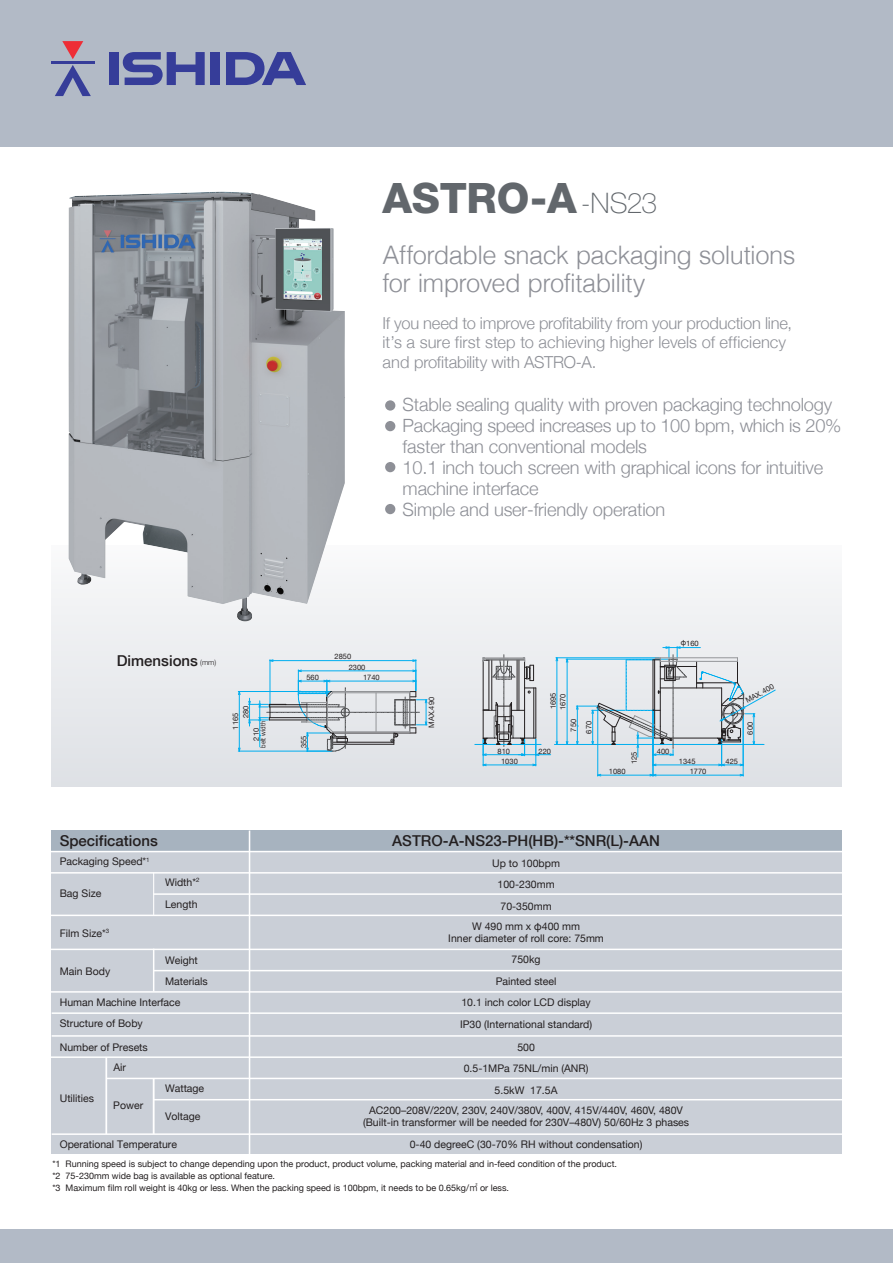
<style>
.page{position:relative;width:893px;height:1263px;background:#fff}
.page>*{position:absolute;margin:0;border:0;box-sizing:border-box;transform-origin:0 0}
.t1{font:800 42px "Helvetica Neue LT Std";letter-spacing:-.005em;color:#62676c}
.t2{font:300 25.5px/28.5px "Helvetica";letter-spacing:-.025em;color:#8e9097}
.t3{font:300 18.3px/21px "Helvetica Neue";letter-spacing:-.01em;color:#8e9097}
.t4{font:300 16.5px/19.5px "Helvetica Neue";letter-spacing:-.01em;color:#8e9097}
.t5{font:500 15px "Helvetica Neue";color:#231f20}
.t6{font:10.5px/21.8px "Helvetica Neue";color:#231f20}
.t7{font:9px/12px "Helvetica Neue";color:#231f20}
.t8{font:7.5px/9.6px "Helvetica Neue";color:#231f20}
.t9{font:6.15px "Helvetica Neue";color:#231f20}
.t10{font:6px "UD Shin Go Pro";color:#231f20;scale:.87 1}
.s1{font-weight:100;font-size:28.35px}
.s2{font-family:"Helvetica Neue LT Std";font-weight:300;font-size:7.5px}
.s3{font-family:"Koz Go Pr 6 N"}
</style>
<div class="page">
<div style="left:51px;top:366px;width:791px;height:421px;background:linear-gradient(to bottom,#fff,#e0e3e7)"></div>
<div style="left:0;top:0;width:893px;height:147px;background:#b2bac6"></div>
<svg style="left:55px;top:65px;width:36px;height:31px"></svg>
<svg style="left:62px;top:41px;width:21px;height:18px"></svg>
<hr style="left:51px;top:61px;width:44px;height:2px;background:#363d99">
<div style="left:211px;top:52px;width:9px;height:33px;background:#363d99"></div>
<svg style="left:123px;top:52px;width:82px;height:33px"></svg>
<div style="left:109px;top:52px;width:9px;height:33px;background:#363d99"></div>
<svg style="left:226px;top:52px;width:80px;height:33px"></svg>
<div style="left:0;top:1229px;width:893px;height:34px;background:#b2bac6"></div>
<div style="left:385px;top:400px;width:10px;height:11px;background:#8e9097;border-radius:50%"></div>
<div style="left:385px;top:421px;width:10px;height:10px;background:#8e9097;border-radius:50%"></div>
<div style="left:385px;top:462px;width:10px;height:10px;background:#8e9097;border-radius:50%"></div>
<div style="left:385px;top:504px;width:10px;height:10px;background:#8e9097;border-radius:50%"></div>
<img style="left:69px;top:192px;width:276px;height:429px">
<hr style="left:270px;top:660px;width:146px;height:1px;background:#00aeef">
<hr style="left:270px;top:660px;width:1px;height:46px;background:#00aeef">
<hr style="left:416px;top:660px;width:1px;height:30px;background:#00aeef">
<hr style="left:239px;top:691px;width:1px;height:60px;background:#00aeef">
<hr style="left:238px;top:691px;width:93px;height:1px;background:#00aeef">
<hr style="left:238px;top:751px;width:94px;height:1px;background:#00aeef">
<svg style="left:248px;top:669px;width:179px;height:83px;background:#c8d4db"></svg>
<hr style="left:567px;top:659px;width:1px;height:85px;background:#00aeef">
<hr style="left:566px;top:659px;width:102px;height:1px;background:#00aeef">
<hr style="left:556px;top:657px;width:103px;height:1px;background:#00aeef">
<hr style="left:653px;top:775px;width:90px;height:1px;background:#00aeef">
<hr style="left:743px;top:715px;width:1px;height:61px;background:#00aeef">
<hr style="left:554px;top:744px;width:210px;height:1px;background:#00aeef">
<hr style="left:475px;top:744px;width:66px;height:1px;background:#00aeef">
<svg style="left:483px;top:655px;width:75px;height:111px;background:#c1c9cf"></svg>
<svg style="left:576px;top:646px;width:200px;height:120px;background:#cdd9df"></svg>
<hr style="left:598px;top:775px;width:55px;height:1px;background:#00aeef">
<hr style="left:653px;top:711px;width:1px;height:65px;background:#00aeef">
<hr style="left:597px;top:708px;width:1px;height:68px;background:#00aeef">
<div style="left:51px;top:830px;width:791px;height:21px;background:#a7b3bf"></div>
<div style="left:51px;top:851px;width:791px;height:303px;background:#cacfd7"></div>
<hr style="left:249px;top:830px;width:1px;height:324px;background:#fff">
<hr style="left:51px;top:872px;width:791px;height:1px;background:#fff">
<hr style="left:153px;top:893px;width:689px;height:2px;background:#fff">
<hr style="left:50px;top:914px;width:200px;height:2px;background:#fff">
<hr style="left:250px;top:914px;width:592px;height:2px;background:#fff">
<hr style="left:250px;top:949px;width:592px;height:1px;background:#fff">
<hr style="left:250px;top:991px;width:592px;height:2px;background:#fff">
<hr style="left:250px;top:1056px;width:592px;height:2px;background:#fff">
<hr style="left:50px;top:949px;width:200px;height:1px;background:#fff">
<hr style="left:153px;top:970px;width:689px;height:1px;background:#fff">
<hr style="left:50px;top:991px;width:199px;height:2px;background:#fff">
<hr style="left:52px;top:1012px;width:790px;height:2px;background:#fff">
<hr style="left:52px;top:1035px;width:790px;height:2px;background:#fff">
<hr style="left:50px;top:1056px;width:199px;height:2px;background:#fff">
<hr style="left:106px;top:1078px;width:736px;height:1px;background:#fff">
<hr style="left:52px;top:1133px;width:790px;height:2px;background:#fff">
<hr style="left:153px;top:1099px;width:689px;height:1px;background:#fff">
<hr style="left:153px;top:872px;width:1px;height:43px;background:#fff">
<hr style="left:153px;top:949px;width:1px;height:42px;background:#fff">
<hr style="left:153px;top:1078px;width:2px;height:56px;background:#fff">
<hr style="left:105px;top:1057px;width:2px;height:77px;background:#fff">
<hr style="left:51px;top:851px;width:791px;height:1px;background:#fff">
<h1 class="t1" style="left:382px;top:174px;width:276px">ASTRO-A<span class="s1">-NS23</span></h1>
<h2 class="t2" style="left:382px;top:239px;width:414px">Affordable snack packaging solutions for improved profitability</h2>
<h3 class="t4" style="left:382px;top:312px;width:411px">If you need to improve profitability from your production line, it’s a sure first step to achieving higher levels of efficiency and profitability with ASTRO-A.</h3>
<p class="t3" style="left:403px;top:392px;width:440px">Stable sealing quality with proven packaging technology Packaging speed increases up to 100 bpm, which is 20% faster than conventional models<br>10.1 inch touch screen with graphical icons for intuitive machine interface<br>Simple and user-friendly operation</p>
<h3 class="t5" style="left:117px;top:648px;width:101px">Dimensions <span class="s2">(mm)</span></h3>
<p class="t8" style="left:335px;top:651px;width:18px">2850</p>
<p class="t8" style="left:349px;top:662px;width:18px">2300</p>
<p class="t8" style="left:363px;top:672px;width:18px">1740</p>
<p class="t8" style="left:306px;top:672px;width:14px">560</p>
<p class="t8" style="left:240px;top:718px;width:14px;rotate:-90deg">280</p>
<p class="t8" style="left:426px;top:727px;width:32px;rotate:-90deg">MAX.490</p>
<p class="t8" style="left:298px;top:748px;width:14px;rotate:-90deg">355</p>
<p class="t8" style="left:230px;top:730px;width:18px;rotate:-90deg">1165</p>
<p class="t10" style="left:258px;top:748px;width:32px;rotate:-90deg">belt width</p>
<p class="t8" style="left:251px;top:741px;width:14px;rotate:-90deg">210</p>
<p class="t8" style="left:498px;top:746px;width:14px">810</p>
<p class="t8" style="left:501px;top:756px;width:18px">1030</p>
<p class="t8" style="left:681px;top:638px;width:20px">φ160</p>
<p class="t8" style="left:744px;top:696px;width:33px;rotate:-29deg">MAX.400</p>
<p class="t8" style="left:548px;top:710px;width:19px;rotate:-90deg">1695<br>1670</p>
<p class="t8" style="left:539px;top:746px;width:14px">220</p>
<p class="t8" style="left:657px;top:746px;width:14px">400</p>
<p class="t8" style="left:629px;top:764px;width:14px;rotate:-90deg">125</p>
<p class="t8" style="left:568px;top:731px;width:14px;rotate:-90deg">750</p>
<p class="t8" style="left:584px;top:734px;width:14px;rotate:-90deg">670</p>
<p class="t8" style="left:745px;top:735px;width:14px;rotate:-90deg">600</p>
<p class="t8" style="left:679px;top:756px;width:18px">1345</p>
<p class="t8" style="left:726px;top:756px;width:14px">425</p>
<p class="t8" style="left:609px;top:766px;width:18px">1080</p>
<p class="t8" style="left:690px;top:766px;width:18px">1770</p>
<h3 class="t5" style="left:60px;top:829px;width:100px">Specifications</h3>
<h3 class="t5" style="left:392px;top:829px;width:269px">ASTRO-A-NS23-PH(HB)-**SNR(L)-AAN</h3>
<p class="t9" style="left:146px;top:854px;width:5px">1</p>
<p class="t6" style="left:60px;top:850px;width:88px">Packaging Speed*</p>
<p class="t6" style="left:492px;top:851px;width:69px">Up to 100bpm</p>
<p class="t6" style="left:165px;top:870px;width:36px">Width*<sup>2<br></sup>Length</p>
<p class="t6" style="left:60px;top:882px;width:43px">Bag Size</p>
<p class="t6" style="left:498px;top:872px;width:59px">100-230mm<br>70-350mm</p>
<p class="t6" style="left:60px;top:921px;width:51px">Film Size*<sup>3</sup></p>
<p class="t6" style="left:60px;top:960px;width:52px">Main Body</p>
<p class="t6" style="left:165px;top:949px;width:44px;line-height:21px">Weight<br>Materials</p>
<p class="t6" style="left:60px;top:991px;width:122px;line-height:21.3px">Human Machine Interface<br>Structure of Boby</p>
<p class="t6" style="left:60px;top:1035px;width:90px">Number of Presets</p>
<p class="t6" style="left:113px;top:1056px;width:14px">Air</p>
<p class="t6" style="left:165px;top:1076px;width:41px">Wattage</p>
<p class="t6" style="left:165px;top:1104px;width:37px">Voltage</p>
<p class="t6" style="left:60px;top:1087px;width:36px">Utilities</p>
<p class="t6" style="left:113px;top:1093px;width:31px">Power</p>
<p class="t6" style="left:60px;top:1132px;width:119px">Operational Temperature</p>
<p class="t6" style="left:448px;top:919px;width:157px;line-height:12.6px;text-align:center">W 490 mm x φ400 mm<br>Inner diameter of roll core: 75mm</p>
<p class="t6" style="left:496px;top:948px;width:62px;text-align:center">750kg<br>Painted steel</p>
<p class="t6" style="left:460px;top:991px;width:134px">10.1 inch color LCD display<br>IP30 (International standard)</p>
<p class="t6" style="left:464px;top:1036px;width:126px;line-height:20.9px;text-align:center">500<br>0.5-1MPa 75NL/min (ANR)</p>
<p class="t6" style="left:363px;top:1103px;width:328px;line-height:12.6px;text-align:center">AC200–208V/220V, 230V, 240V/380V, 400V, 415V/440V, 460V, 480V (Built-in transformer will be needed for 230V–480V) 50/60Hz 3 phases</p>
<p class="t6" style="left:495px;top:1078px;width:64px">5.5kW 17.5A</p>
<p class="t6" style="left:410px;top:1132px;width:234px">0-40 degreeC (30-70% RH without condensation)</p>
<p class="t7" style="left:52px;top:1157px;width:566px">*1 Running speed is subject to change depending upon the product, product volume, packing material and in-feed condition of the product. *2 75-230mm wide bag is available as optional feature.<br>*3 Maximum film roll weight is 40kg or less. When the packing speed is 100bpm, it needs to be 0.65kg/<span class="s3">㎡</span> or less.</p>
</div>
